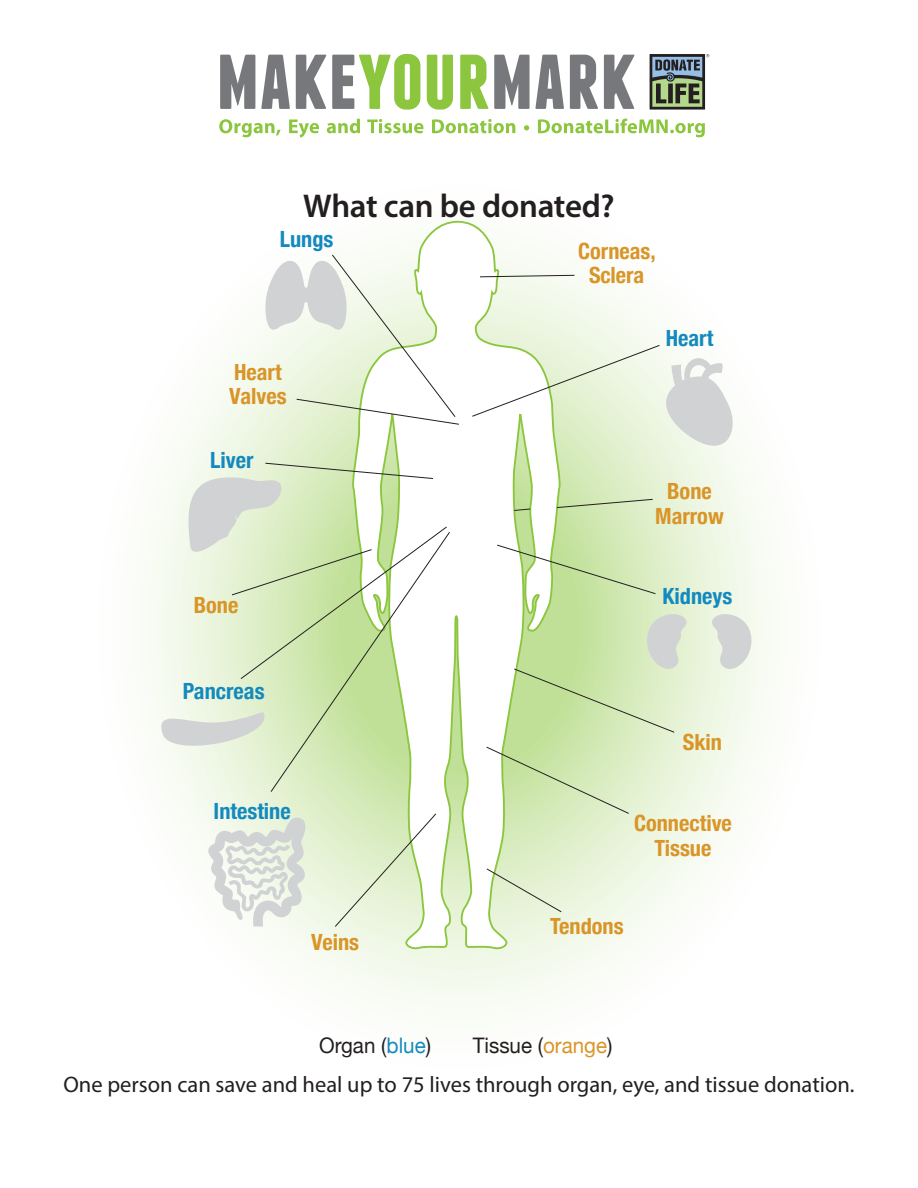
<style>
.page{position:relative;width:918px;height:1188px;background:#fff}
.page>*{position:absolute;margin:0;border:0;box-sizing:border-box;transform-origin:0 0}
.t1{font:600 33px "Myriad Pro";letter-spacing:-.01em;color:#231f20}
.t2{font:22.5px "Myriad Pro";color:#231f20}
.t3{font:700 condensed 22.35px/24.2px "Helvetica Neue";color:#d99527;text-align:center}
.t4{font:700 condensed 22.35px "Helvetica Neue";color:#138abf}
.t5{font:21.45px "Helvetica Neue";color:#231f20;scale:.96 1}
.s1{color:#138abf}
.s2{color:#d99527}
</style>
<div class="page">
<svg style="left:149px;top:268px;width:621px;height:740px"></svg>
<svg style="left:352px;top:220px;width:211px;height:732px"></svg>
<svg style="left:708px;top:613px;width:51px;height:58px;background:#e0e4dd"></svg>
<svg style="left:205px;top:815px;width:104px;height:112px"></svg>
<svg style="left:156px;top:709px;width:109px;height:49px;background:#e2e8dc"></svg>
<svg style="left:264px;top:254px;width:196px;height:171px"></svg>
<svg style="left:479px;top:274px;width:97px;height:4px"></svg>
<svg style="left:471px;top:344px;width:267px;height:108px"></svg>
<svg style="left:556px;top:498px;width:98px;height:11px"></svg>
<svg style="left:513px;top:508px;width:18px;height:4px"></svg>
<svg style="left:496px;top:544px;width:161px;height:51px"></svg>
<svg style="left:513px;top:613px;width:178px;height:121px;background:#cce3af"></svg>
<svg style="left:485px;top:746px;width:145px;height:69px;background:#d3e7b8"></svg>
<svg style="left:486px;top:868px;width:77px;height:45px;background:#dfeccd"></svg>
<svg style="left:183px;top:462px;width:265px;height:218px"></svg>
<svg style="left:270px;top:531px;width:181px;height:262px"></svg>
<svg style="left:334px;top:812px;width:103px;height:116px"></svg>
<svg style="left:650px;top:54px;width:59px;height:56px;background:#6e7d71"></svg>
<svg style="left:494px;top:55px;width:140px;height:54px"></svg>
<svg style="left:220px;top:54px;width:268px;height:56px"></svg>
<svg style="left:219px;top:119px;width:486px;height:19px"></svg>
<p class="t1" style="left:303px;top:185px;width:313px">What can be donated?</p>
<p class="t4" style="left:280px;top:221px;width:55px">Lungs</p>
<p class="t3" style="left:229px;top:358px;width:59px;text-align:left">Heart<br>Valves</p>
<p class="t4" style="left:210px;top:441px;width:45px">Liver</p>
<p class="t3" style="left:194px;top:592px;width:46px">Bone</p>
<p class="t4" style="left:183px;top:673px;width:83px">Pancreas</p>
<p class="t4" style="left:214px;top:792px;width:79px">Intestine</p>
<p class="t3" style="left:311px;top:929px;width:49px">Veins</p>
<p class="t3" style="left:578px;top:237px;width:79px">Corneas,<br>Sclera</p>
<p class="t4" style="left:666px;top:320px;width:49px">Heart</p>
<p class="t3" style="left:655px;top:478px;width:70px">Bone<br>Marrow</p>
<p class="t4" style="left:663px;top:578px;width:71px">Kidneys</p>
<p class="t3" style="left:683px;top:729px;width:41px">Skin</p>
<p class="t3" style="left:634px;top:810px;width:99px">Connective<br>Tissue</p>
<p class="t3" style="left:550px;top:912px;width:75px">Tendons</p>
<p class="t5" style="left:319px;top:1030px;width:118px">Organ (<span class="s1">blue</span>)</p>
<p class="t5" style="left:473px;top:1030px;width:147px">Tissue (<span class="s2">orange</span>)</p>
<p class="t2" style="left:63px;top:1071px;width:793px">One person can save and heal up to 75 lives through organ, eye, and tissue donation.</p>
</div>
